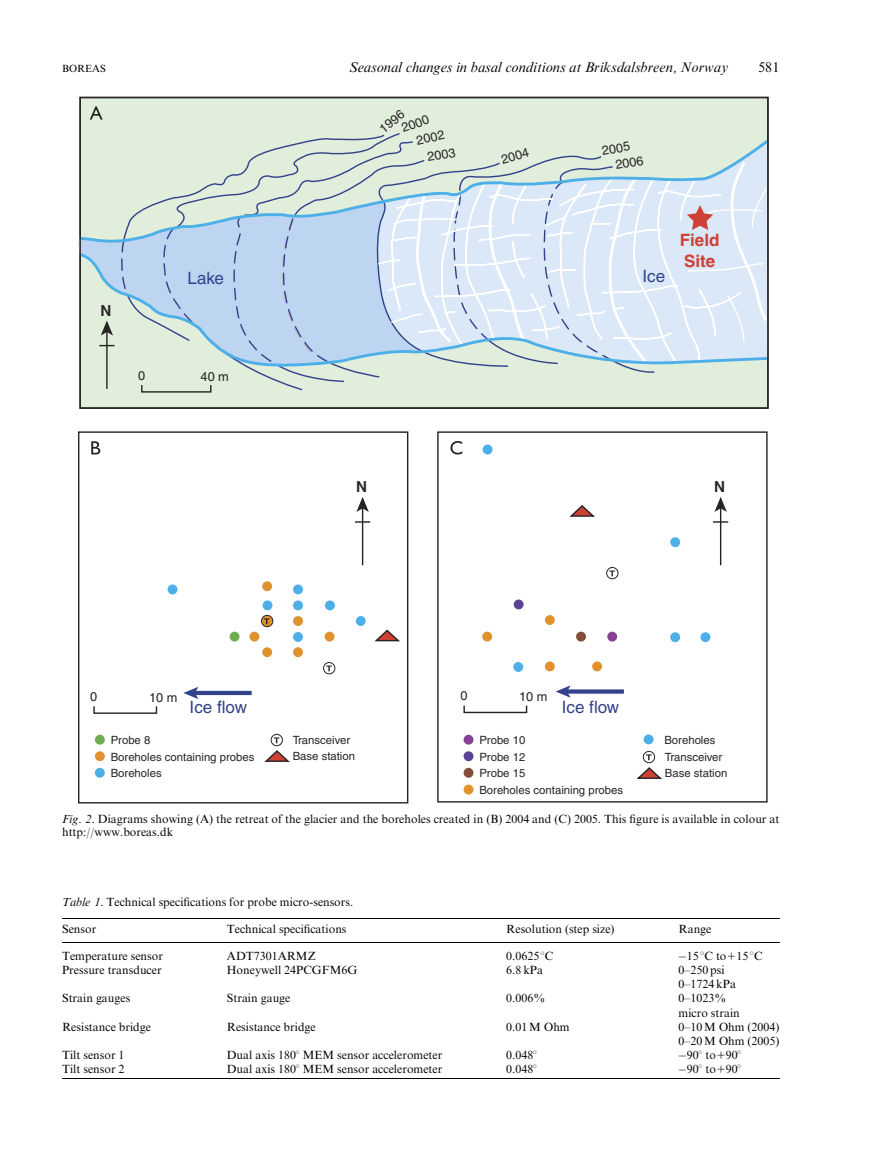
<style>
.page{position:relative;width:893px;height:1174px;background:#fff}
.page>*{position:absolute;margin:0;border:0;box-sizing:border-box;transform-origin:0 0}
.t1{font:16.95px "Helvetica";color:#32428b}
.t2{font:700 16.95px/20.4px "Helvetica";color:#cf4037}
.t3{font:700 15.15px "Helvetica";color:#272425}
.t4{font:14.4px "Adv Times i";color:#000}
.t5{font:14.25px "Adv Times";color:#000}
.t6{font:12.75px/16.2px "Helvetica";color:#272425}
.t7{font:12px/14.2px "Adv Times";color:#000}
.t8{font:11.4px/15.6px "Helvetica";color:#272425}
.t9{font:10.5px "Adv Times";color:#000}
.s1{font-family:"Adv Times i"}
.s2{font-family:"Adv Els ent 5"}
.s3{font-family:"Adv P4 C4 E74"}
.s4{font-family:"Adv M Pi One"}
</style>
<div class="page">
<div style="left:80px;top:97px;width:688px;height:311px;background:#e2eedc"></div>
<div style="left:141px;top:384px;width:71px;height:8px;border:1px solid #272425"></div>
<hr style="left:106px;top:331px;width:2px;height:58px;background:#272425">
<svg style="left:78px;top:159px;width:691px;height:224px"></svg>
<svg style="left:78px;top:138px;width:688px;height:107px"></svg>
<svg style="left:78px;top:250px;width:691px;height:120px"></svg>
<svg style="left:90px;top:106px;width:13px;height:14px"></svg>
<svg style="left:78px;top:431px;width:690px;height:373px"></svg>
<hr style="left:62px;top:918px;width:717px;height:1px;background:#000">
<hr style="left:62px;top:1078px;width:717px;height:1px;background:#000">
<hr style="left:62px;top:942px;width:717px;height:1px;background:#000">
<p class="t9" style="left:62px;top:65px;width:45px">BOREAS</p>
<p class="t4" style="left:349px;top:62px;width:381px">Seasonal changes in basal conditions at Briksdalsbreen, Norway</p>
<p class="t5" style="left:758px;top:62px;width:23px">581</p>
<p class="t3" style="left:101px;top:305px;width:12px">N</p>
<p class="t6" style="left:377px;top:125px;width:30px;rotate:-39deg">1996</p>
<p class="t6" style="left:400px;top:122px;width:30px;rotate:-19deg">2000</p>
<p class="t6" style="left:415px;top:134px;width:30px;rotate:-13deg">2002</p>
<p class="t6" style="left:426px;top:150px;width:30px;rotate:-9deg">2003</p>
<p class="t6" style="left:500px;top:153px;width:30px;rotate:-16deg">2004</p>
<p class="t6" style="left:611px;top:142px;width:30px;text-indent:-11px;rotate:-10deg">2005<br>2006</p>
<h1 class="t1" style="left:188px;top:272px;width:38px">Lake</h1>
<h1 class="t1" style="left:642px;top:270px;width:24px">Ice</h1>
<h1 class="t2" style="left:680px;top:232px;width:41px">Field<br>Site</h1>
<p class="t6" style="left:138px;top:368px;width:9px">0</p>
<p class="t6" style="left:201px;top:369px;width:30px">40 m</p>
<p class="t3" style="left:356px;top:481px;width:12px">N</p>
<p class="t3" style="left:714px;top:481px;width:12px">N</p>
<p class="t6" style="left:90px;top:689px;width:9px">0</p>
<p class="t6" style="left:149px;top:690px;width:30px">10 m</p>
<p class="t6" style="left:460px;top:689px;width:9px">0</p>
<p class="t6" style="left:519px;top:690px;width:30px">10 m</p>
<h1 class="t1" style="left:190px;top:700px;width:59px">Ice flow</h1>
<h1 class="t1" style="left:562px;top:700px;width:59px">Ice flow</h1>
<p class="t8" style="left:479px;top:733px;width:48px">Probe 10</p>
<p class="t8" style="left:664px;top:732px;width:59px;line-height:17.2px">Boreholes<br>Transceiver</p>
<p class="t8" style="left:665px;top:766px;width:64px">Base station</p>
<p class="t8" style="left:111px;top:733px;width:41px">Probe 8</p>
<p class="t8" style="left:293px;top:733px;width:64px">Transceiver<br>Base station</p>
<p class="t8" style="left:479px;top:749px;width:48px;line-height:16.5px">Probe 12<br>Probe 15</p>
<p class="t7" style="left:62px;top:813px;width:719px;line-height:13.5px"><span class="s1">Fig. 2</span>. Diagrams showing (A) the retreat of the glacier and the boreholes created in (B) 2004 and (C) 2005. This figure is available in colour at http://www.boreas.dk</p>
<p class="t8" style="left:111px;top:750px;width:145px">Boreholes containing probes</p>
<p class="t8" style="left:111px;top:766px;width:53px">Boreholes</p>
<p class="t8" style="left:479px;top:783px;width:145px">Boreholes containing probes</p>
<p class="t7" style="left:62px;top:890px;width:293px;line-height:26.4px"><span class="s1">Table 1</span>. Technical specifications for probe micro-sensors.<br>Sensor</p>
<p class="t7" style="left:227px;top:922px;width:121px">Technical specifications</p>
<p class="t7" style="left:506px;top:922px;width:110px">Resolution (step size)</p>
<p class="t7" style="left:678px;top:922px;width:34px">Range</p>
<p class="t7" style="left:62px;top:949px;width:102px">Temperature sensor</p>
<p class="t7" style="left:227px;top:949px;width:90px">ADT7301ARMZ</p>
<p class="t7" style="left:506px;top:949px;width:49px">0.0625<span class="s2">1</span>C</p>
<p class="t7" style="left:678px;top:949px;width:86px"><span class="s3">-</span>15<span class="s2">1</span>C to<span class="s4">1</span>15<span class="s2">1</span>C</p>
<p class="t7" style="left:62px;top:963px;width:101px">Pressure transducer</p>
<p class="t7" style="left:227px;top:963px;width:132px">Honeywell 24PCGFM6G</p>
<p class="t7" style="left:506px;top:963px;width:38px">6.8 kPa</p>
<p class="t7" style="left:678px;top:963px;width:59px">0–250 psi<br>0–1724 kPa</p>
<p class="t7" style="left:62px;top:992px;width:70px">Strain gauges</p>
<p class="t7" style="left:227px;top:992px;width:65px">Strain gauge</p>
<p class="t7" style="left:506px;top:992px;width:41px">0.006%</p>
<p class="t7" style="left:678px;top:992px;width:63px">0–1023% micro strain</p>
<p class="t7" style="left:62px;top:1020px;width:90px">Resistance bridge</p>
<p class="t7" style="left:227px;top:1020px;width:91px">Resistance bridge</p>
<p class="t7" style="left:506px;top:1020px;width:65px">0.01 M Ohm</p>
<p class="t7" style="left:678px;top:1020px;width:103px">0–10 M Ohm (2004)<br>0–20 M Ohm (2005)</p>
<p class="t7" style="left:62px;top:1048px;width:64px">Tilt sensor 1</p>
<p class="t7" style="left:227px;top:1048px;width:217px">Dual axis 180<span class="s2">1</span> MEM sensor accelerometer</p>
<p class="t7" style="left:506px;top:1048px;width:32px">0.048<span class="s2">1</span></p>
<p class="t7" style="left:678px;top:1048px;width:65px"><span class="s3">-</span>90<span class="s2">1</span> to<span class="s4">1</span>90<span class="s2">1</span></p>
<p class="t7" style="left:62px;top:1063px;width:64px">Tilt sensor 2</p>
<p class="t7" style="left:227px;top:1063px;width:217px">Dual axis 180<span class="s2">1</span> MEM sensor accelerometer</p>
<p class="t7" style="left:506px;top:1063px;width:32px">0.048<span class="s2">1</span></p>
<p class="t7" style="left:678px;top:1063px;width:65px"><span class="s3">-</span>90<span class="s2">1</span> to<span class="s4">1</span>90<span class="s2">1</span></p>
</div>
